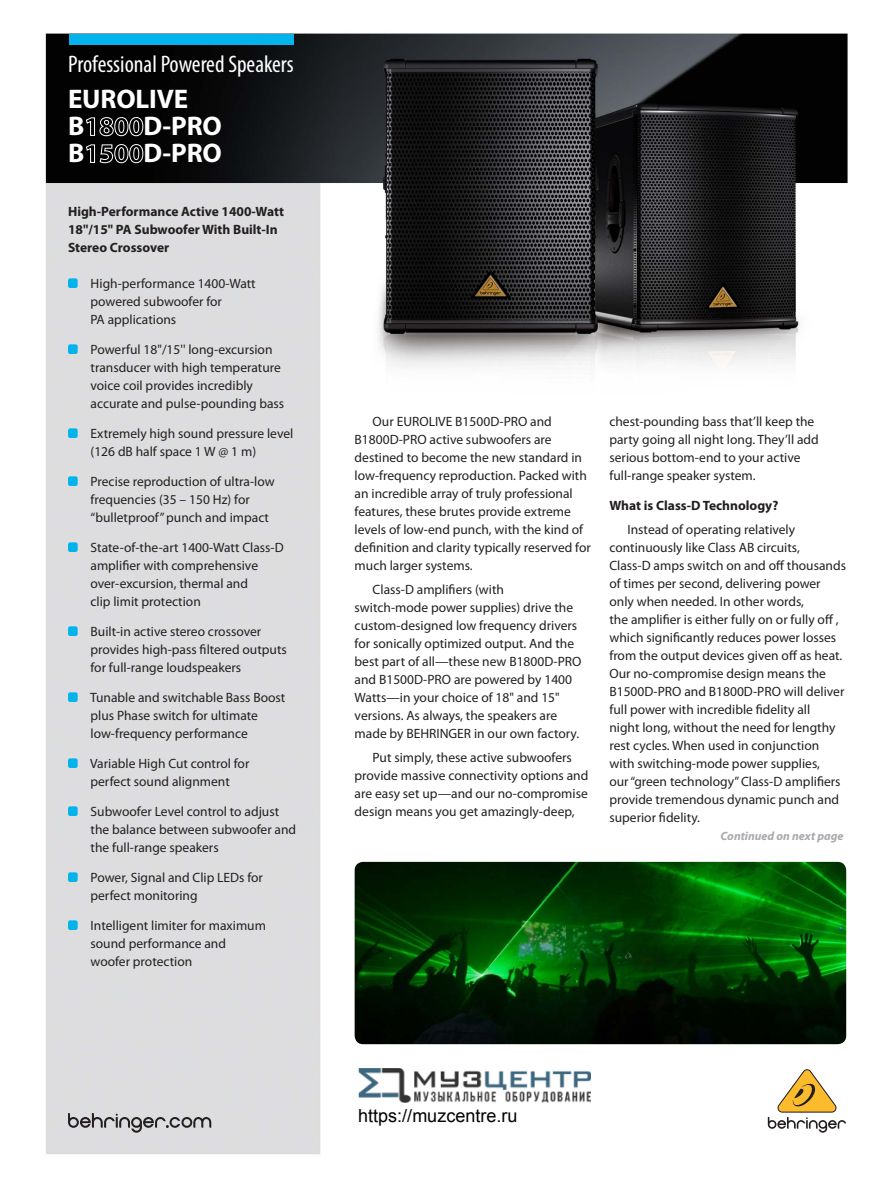
<style>
.page{position:relative;width:893px;height:1188px;background:#fff}
.page>*{position:absolute;margin:0;border:0;box-sizing:border-box;transform-origin:0 0}
.consumer_category_20{font:700 27px "Myriad Pro";letter-spacing:-.005em;color:#fff}
.BEHRINGER_Category_T{font:condensed 24px "Myriad Pro";color:#fff}
.Standard_Text{font:13.5px/18px "Myriad Pro";color:#231f20}
.Bullets{font:13.5px/18px "Myriad Pro";color:#231f20}
.Subhead{font:700 13.5px/18px "Myriad Pro";color:#231f20}
.Continued{font:italic 700 12px "Myriad Pro";color:#a8a9ad}
</style>
<div class="page">
<img style="left:45px;top:33px;width:803px;height:1122px">
<svg style="left:68px;top:1113px;width:143px;height:20px;background:#b0aeb0"></svg>
<svg style="left:68px;top:278px;width:10px;height:10px"></svg>
<svg style="left:68px;top:344px;width:10px;height:10px"></svg>
<svg style="left:68px;top:428px;width:10px;height:10px"></svg>
<svg style="left:68px;top:476px;width:10px;height:10px"></svg>
<svg style="left:68px;top:542px;width:10px;height:10px"></svg>
<svg style="left:68px;top:626px;width:10px;height:10px"></svg>
<svg style="left:68px;top:692px;width:10px;height:10px"></svg>
<svg style="left:68px;top:758px;width:10px;height:10px"></svg>
<svg style="left:68px;top:806px;width:10px;height:10px"></svg>
<svg style="left:68px;top:872px;width:10px;height:10px"></svg>
<svg style="left:68px;top:920px;width:10px;height:10px"></svg>
<img style="left:355px;top:862px;width:491px;height:182px">
<svg style="left:768px;top:1069px;width:78px;height:64px"></svg>
<svg style="left:86px;top:117px;width:58px;height:19px"></svg>
<svg style="left:86px;top:144px;width:58px;height:19px"></svg>
<div style="left:69px;top:34px;width:225px;height:11px;background:#02b4eb"></div>
<img style="left:358px;top:1068px;width:233px;height:35px">
<p class="BEHRINGER_Category_T" style="left:68px;top:50px;width:227px">Professional Powered Speakers</p>
<p class="consumer_category_20" style="left:68px;top:82px;width:122px">EUROLIVE</p>
<p class="consumer_category_20" style="left:68px;top:109px;width:18px">B</p>
<p class="consumer_category_20" style="left:144px;top:109px;width:80px">D-PRO</p>
<p class="consumer_category_20" style="left:68px;top:136px;width:18px">B</p>
<p class="consumer_category_20" style="left:144px;top:136px;width:80px">D-PRO</p>
<p class="Subhead" style="left:68px;top:202px;width:217px">High-Performance Active 1400-Watt<br>18"/15" PA Subwoofer With Built-In<br>Stereo Crossover</p>
<p class="Bullets" style="left:91px;top:274px;width:167px">High-performance 1400-Watt powered subwoofer for<br>PA applications</p>
<p class="Bullets" style="left:91px;top:340px;width:195px">Powerful 18"/15'' long-excursion transducer with high temperature voice coil provides incredibly accurate and pulse-pounding bass</p>
<p class="Bullets" style="left:91px;top:424px;width:204px">Extremely high sound pressure level (126 dB half space 1 W @ 1 m)</p>
<p class="Bullets" style="left:91px;top:472px;width:186px">Precise reproduction of ultra-low frequencies (35 – 150 Hz) for “bulletproof” punch and impact</p>
<p class="Bullets" style="left:91px;top:538px;width:195px">State-of-the-art 1400-Watt Class-D amplifier with comprehensive over-excursion, thermal and<br>clip limit protection</p>
<p class="Bullets" style="left:91px;top:622px;width:198px">Built-in active stereo crossover provides high-pass filtered outputs for full-range loudspeakers</p>
<p class="Bullets" style="left:90px;top:688px;width:197px">Tunable and switchable Bass Boost plus Phase switch for ultimate low-frequency performance</p>
<p class="Bullets" style="left:90px;top:754px;width:161px">Variable High Cut control for perfect sound alignment</p>
<p class="Bullets" style="left:91px;top:802px;width:207px">Subwoofer Level control to adjust the balance between subwoofer and the full-range speakers</p>
<p class="Bullets" style="left:91px;top:868px;width:174px">Power, Signal and Clip LEDs for perfect monitoring</p>
<p class="Bullets" style="left:91px;top:916px;width:177px">Intelligent limiter for maximum sound performance and woofer protection</p>
<p class="Standard_Text" style="left:355px;top:412px;width:238px;text-indent:18px">Our EUROLIVE B1500D-PRO and B1800D-PRO active subwoofers are destined to become the new standard in low-frequency reproduction. Packed with an incredible array of truly professional features, these brutes provide extreme levels of low-end punch, with the kind of definition and clarity typically reserved for much larger systems.</p>
<p class="Standard_Text" style="left:355px;top:580px;width:228px;text-indent:18px">Class-D amplifiers (with<br>switch-mode power supplies) drive the custom-designed low frequency drivers for sonically optimized output. And the best part of all—these new B1800D-PRO and B1500D-PRO are powered by 1400<br>Watts—in your choice of 18" and 15" versions. As always, the speakers are made by BEHRINGER in our own factory.</p>
<p class="Standard_Text" style="left:355px;top:748px;width:235px;text-indent:18px">Put simply, these active subwoofers provide massive connectivity options and are easy set up—and our no-compromise design means you get amazingly-deep,</p>
<p class="Standard_Text" style="left:609px;top:412px;width:211px">chest-pounding bass that’ll keep the party going all night long. They’ll add serious bottom-end to your active full-range speaker system.</p>
<p class="Subhead" style="left:609px;top:496px;width:170px">What is Class-D Technology?</p>
<p class="Standard_Text" style="left:609px;top:520px;width:238px;text-indent:18px">Instead of operating relatively continuously like Class AB circuits,<br>Class-D amps switch on and off thousands of times per second, delivering power only when needed. In other words,<br>the amplifier is either fully on or fully off , which significantly reduces power losses from the output devices given off as heat.<br>Our no-compromise design means the B1500D-PRO and B1800D-PRO will deliver full power with incredible fidelity all<br>night long, without the need for lengthy rest cycles. When used in conjunction with switching-mode power supplies,<br>our “green technology” Class-D amplifiers provide tremendous dynamic punch and superior fidelity.</p>
<p class="Continued" style="left:720px;top:828px;width:125px">Continued on next page</p>
</div>
